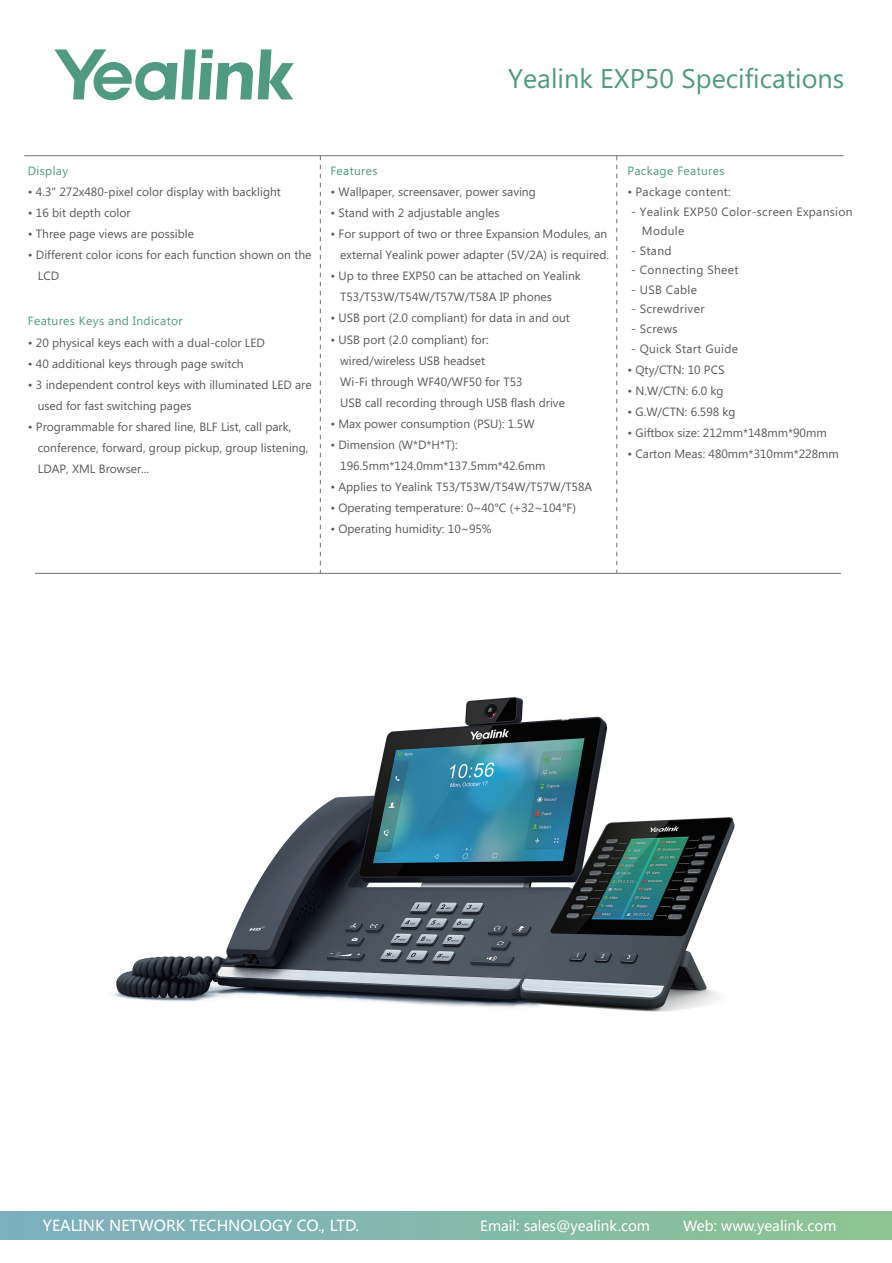
<style>
.page{position:relative;width:892px;height:1263px;background:#fff}
.page>*{position:absolute;margin:0;border:0;box-sizing:border-box;transform-origin:0 0}
.t1{font:27px "Microsoft Phags Pa";color:#509983}
.t2{font:15px "Microsoft Ya Hei";color:#fff}
.t3{font:13.95px "Microsoft Ya Hei";color:#fff}
.t4{font:12px/21px "Microsoft Phags Pa";color:#59595b}
.t5{font:12px/19.5px "Microsoft Phags Pa";letter-spacing:.03em;color:#59595b}
.t6{font:12px "Microsoft Phags Pa";letter-spacing:.03em;color:#509983}
</style>
<div class="page">
<hr style="left:35px;top:573px;width:806px;height:1px;background:#717276">
<hr style="left:24px;top:155px;width:820px;height:1px;background:#717276">
<svg style="left:616px;top:156px;width:1px;height:417px"></svg>
<svg style="left:54px;top:49px;width:240px;height:51px"></svg>
<div style="left:0;top:1211px;width:892px;height:28px;background:linear-gradient(to right,#7daec2,#8cc492)"></div>
<svg style="left:320px;top:156px;width:1px;height:417px"></svg>
<img style="left:112px;top:697px;width:623px;height:315px">
<h1 class="t1" style="left:508px;top:60px;width:337px">Yealink EXP50 Specifications</h1>
<p class="t6" style="left:28px;top:163px;width:42px">Display</p>
<p class="t4" style="left:28px;top:181px;width:255px">• 4.3" 272x480-pixel color display with backlight</p>
<p class="t4" style="left:28px;top:202px;width:104px">• 16 bit depth color</p>
<p class="t4" style="left:28px;top:223px;width:168px">• Three page views are possible</p>
<p class="t4" style="left:38px;top:244px;width:275px;text-indent:-10px">• Different color icons for each function shown on the<br>LCD</p>
<p class="t6" style="left:28px;top:313px;width:156px">Features Keys and Indicator</p>
<p class="t4" style="left:28px;top:331px;width:239px">• 20 physical keys each with a dual-color LED</p>
<p class="t4" style="left:28px;top:352px;width:217px">• 40 additional keys through page switch</p>
<p class="t4" style="left:38px;top:373px;width:276px;text-indent:-10px">• 3 independent control keys with illuminated LED are used for fast switching pages</p>
<p class="t4" style="left:38px;top:415px;width:272px;text-indent:-10px">• Programmable for shared line, BLF List, call park, conference, forward, group pickup, group listening,<br>LDAP, XML Browser...</p>
<p class="t6" style="left:330px;top:163px;width:49px">Features</p>
<p class="t4" style="left:330px;top:181px;width:207px">• Wallpaper, screensaver, power saving</p>
<p class="t4" style="left:330px;top:202px;width:171px">• Stand with 2 adjustable angles</p>
<p class="t4" style="left:330px;top:223px;width:280px;text-align:right">• For support of two or three Expansion Modules, an external Yealink power adapter (5V/2A) is required.</p>
<p class="t4" style="left:340px;top:265px;width:242px;text-indent:-10px">• Up to three EXP50 can be attached on Yealink<br>T53/T53W/T54W/T57W/T58A IP phones</p>
<p class="t4" style="left:330px;top:307px;width:241px">• USB port (2.0 compliant) for data in and out</p>
<p class="t4" style="left:340px;top:328px;width:226px;text-indent:-10px">• USB port (2.0 compliant) for: wired/wireless USB headset<br>Wi-Fi through WF40/WF50 for T53<br>USB call recording through USB flash drive</p>
<p class="t4" style="left:330px;top:412px;width:206px">• Max power consumption (PSU): 1.5W</p>
<p class="t4" style="left:340px;top:433px;width:207px;text-indent:-10px">• Dimension (W*D*H*T):<br>196.5mm*124.0mm*137.5mm*42.6mm</p>
<p class="t4" style="left:330px;top:475px;width:263px">• Applies to Yealink T53/T53W/T54W/T57W/T58A</p>
<p class="t4" style="left:330px;top:496px;width:247px">• Operating temperature: 0~40°C (+32~104°F)</p>
<p class="t4" style="left:330px;top:517px;width:163px">• Operating humidity: 10~95%</p>
<p class="t6" style="left:627px;top:163px;width:99px">Package Features</p>
<p class="t5" style="left:627px;top:182px;width:105px">• Package content:</p>
<p class="t5" style="left:642px;top:201px;width:212px;text-indent:-11px">- Yealink EXP50 Color-screen Expansion<br>Module</p>
<p class="t4" style="left:631px;top:240px;width:42px">- Stand</p>
<p class="t5" style="left:631px;top:260px;width:109px">- Connecting Sheet</p>
<p class="t5" style="left:631px;top:279px;width:67px">- USB Cable</p>
<p class="t5" style="left:631px;top:299px;width:75px">- Screwdriver</p>
<p class="t4" style="left:631px;top:318px;width:48px">- Screws</p>
<p class="t5" style="left:631px;top:338px;width:109px">- Quick Start Guide</p>
<p class="t4" style="left:627px;top:358px;width:99px">• Qty/CTN: 10 PCS</p>
<p class="t4" style="left:627px;top:379px;width:98px">• N.W/CTN: 6.0 kg</p>
<p class="t4" style="left:627px;top:400px;width:110px">• G.W/CTN: 6.598 kg</p>
<p class="t4" style="left:627px;top:421px;width:201px">• Giftbox size: 212mm*148mm*90mm</p>
<p class="t4" style="left:627px;top:442px;width:213px">• Carton Meas: 480mm*310mm*228mm</p>
<p class="t2" style="left:43px;top:1215px;width:318px">YEALINK NETWORK TECHNOLOGY CO., LTD.</p>
<p class="t3" style="left:480px;top:1217px;width:171px">Email: sales@yealink.com</p>
<p class="t3" style="left:683px;top:1217px;width:155px">Web: www.yealink.com</p>
</div>
